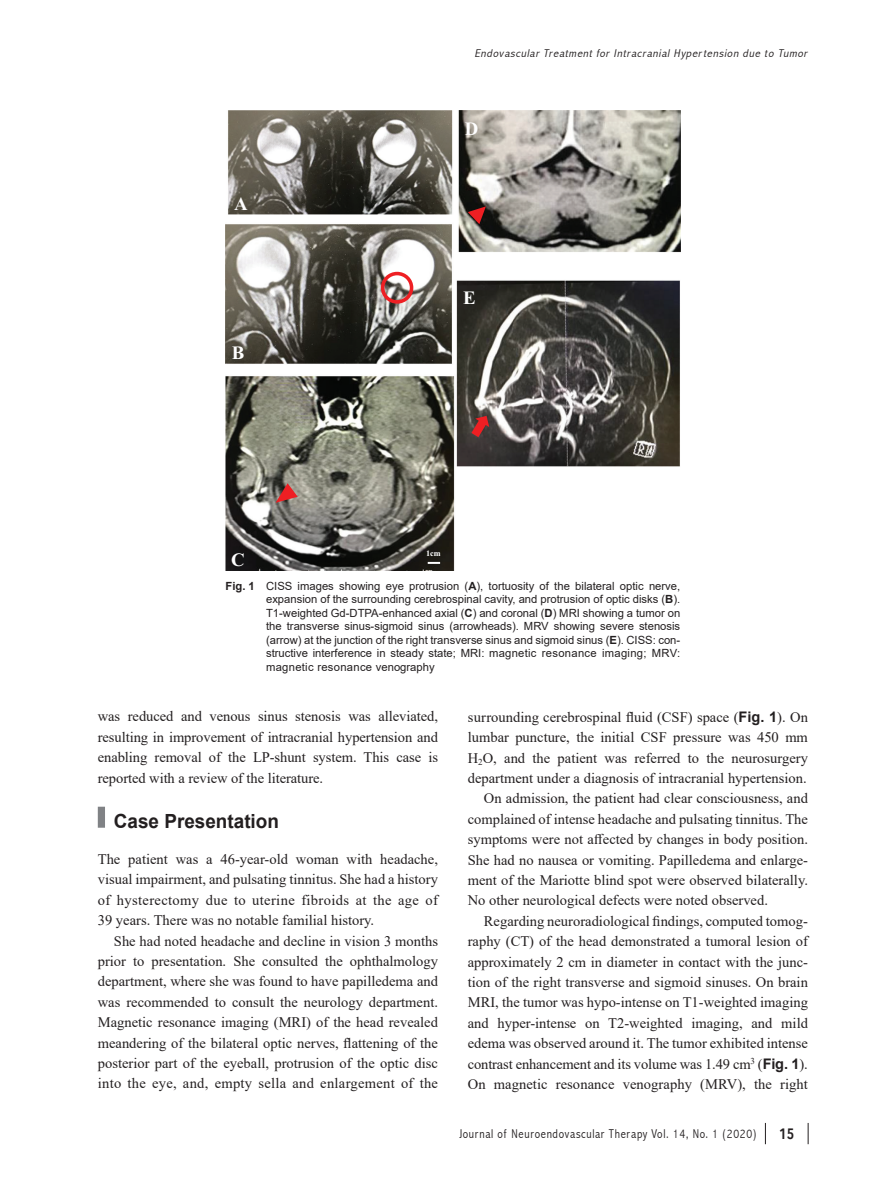
<style>
.page{position:relative;width:893px;height:1191px;background:#fff}
.page>*{position:absolute;margin:0;border:0;box-sizing:border-box;transform-origin:0 0}
.t1{font:700 19.5px "Arial";color:#231f20}
.t2{font:700 18.9px "Times New Roman";color:#fff}
.t3{font:600 15px "Avenir Next Condensed";color:#231f20}
.TX{font:14.55px/20.4px "Times New Roman";color:#231f20;text-align:justify}
.TX1{font:14.55px/20.4px "Times New Roman";color:#231f20;text-align:justify}
.t4{font:300 condensed 12.75px "Abadi";letter-spacing:.05em;color:#231f20}
.FCAP{font:11.25px/13.5px "Arial";letter-spacing:.025em;color:#231f20;text-align:justify}
.t5{font:italic 300 condensed 11.25px "Abadi";color:#231f20;scale:1.14 1}
.t6{font:700 8.25px "Times New Roman";color:#fff}
.s1{font-weight:700}
.s2{font-family:"Arial";font-weight:700}
</style>
<div class="page">
<svg style="left:765px;top:1123px;width:1px;height:21px"></svg>
<svg style="left:808px;top:1123px;width:1px;height:21px"></svg>
<div style="left:98px;top:806px;width:7px;height:21px;background:#808285"></div>
<img style="left:225px;top:111px;width:455px;height:460px">
<svg style="left:468px;top:206px;width:18px;height:18px"></svg>
<svg style="left:471px;top:416px;width:18px;height:21px"></svg>
<div style="left:381px;top:272px;width:32px;height:32px;border:4px solid #ee1f23;border-radius:50%"></div>
<svg style="left:276px;top:483px;width:22px;height:20px"></svg>
<svg style="left:428px;top:562px;width:12px;height:2px"></svg>
<p class="t5" style="left:474px;top:47px;width:296px">Endovascular Treatment for Intracranial Hypertension due to Tumor</p>
<p class="t2" style="left:234px;top:192px;width:15px">A</p>
<p class="t2" style="left:232px;top:342px;width:14px">B</p>
<p class="t2" style="left:231px;top:549px;width:15px">C</p>
<p class="t2" style="left:465px;top:117px;width:15px">D</p>
<p class="t2" style="left:463px;top:287px;width:14px">E</p>
<p class="t6" style="left:426px;top:548px;width:16px">1cm</p>
<p class="FCAP" style="left:266px;top:579px;width:416px;text-indent:-41px"><span class="s1">Fig. 1</span> CISS images showing eye protrusion (<span class="s1">A</span>), tortuosity of the bilateral optic nerve, expansion of the surrounding cerebrospinal cavity, and protrusion of optic disks (<span class="s1">B</span>).<br>T1-weighted Gd-DTPA-enhanced axial (<span class="s1">C</span>) and coronal (<span class="s1">D</span>) MRI showing a tumor on the transverse sinus-sigmoid sinus (arrowheads). MRV showing severe stenosis (arrow) at the junction of the right transverse sinus and sigmoid sinus (<span class="s1">E</span>). CISS: con&shy;structive interference in steady state; MRI: magnetic resonance imaging; MRV: magnetic resonance venography</p>
<p class="TX1" style="left:98px;top:706px;width:342px">was reduced and venous sinus stenosis was alleviated, resulting in improvement of intracranial hypertension and enabling removal of the LP-shunt system. This case is reported with a review of the literature.</p>
<h1 class="t1" style="left:114px;top:807px;width:167px">Case Presentation</h1>
<p class="TX1" style="left:98px;top:848px;width:342px">The patient was a 46-year-old woman with headache, visual impairment, and pulsating tinnitus. She had a history of hysterectomy due to uterine fibroids at the age of 39 years. There was no notable familial history.</p>
<p class="TX" style="left:98px;top:930px;width:342px;text-indent:16px">She had noted headache and decline in vision 3 months prior to presentation. She consulted the ophthalmology department, where she was found to have papilledema and was recommended to consult the neurology department.<br>Magnetic resonance imaging (MRI) of the head revealed meandering of the bilateral optic nerves, flattening of the posterior part of the eyeball, protrusion of the optic disc into the eye, and, empty sella and enlargement of the</p>
<p class="TX" style="left:468px;top:706px;width:342px">surrounding cerebrospinal fluid (CSF) space (<span class="s2">Fig. 1</span>). On lumbar puncture, the initial CSF pressure was 450 mm H<sub>2</sub>O, and the patient was referred to the neurosurgery department under a diagnosis of intracranial hypertension.</p>
<p class="TX" style="left:468px;top:788px;width:342px;text-indent:16px">On admission, the patient had clear consciousness, and complained of intense headache and pulsating tinnitus. The symptoms were not affected by changes in body position.<br>She had no nausea or vomiting. Papilledema and enlarge&shy;ment of the Mariotte blind spot were observed bilaterally.<br>No other neurological defects were noted observed.</p>
<p class="TX" style="left:468px;top:910px;width:342px;text-indent:16px">Regarding neuroradiological findings, computed tomog&shy;raphy (CT) of the head demonstrated a tumoral lesion of approximately 2 cm in diameter in contact with the junc&shy;tion of the right transverse and sigmoid sinuses. On brain MRI, the tumor was hypo-intense on T1-weighted imaging and hyper-intense on T2-weighted imaging, and mild edema was observed around it. The tumor exhibited intense contrast enhancement and its volume was 1.49 cm<sup>3</sup> (<span class="s2">Fig. 1</span>).<br>On magnetic resonance venography (MRV), the right</p>
<p class="t4" style="left:459px;top:1126px;width:299px">Journal of Neuroendovascular Therapy Vol. 14, No. 1 (2020)</p>
<p class="t3" style="left:779px;top:1120px;width:16px">15</p>
</div>
